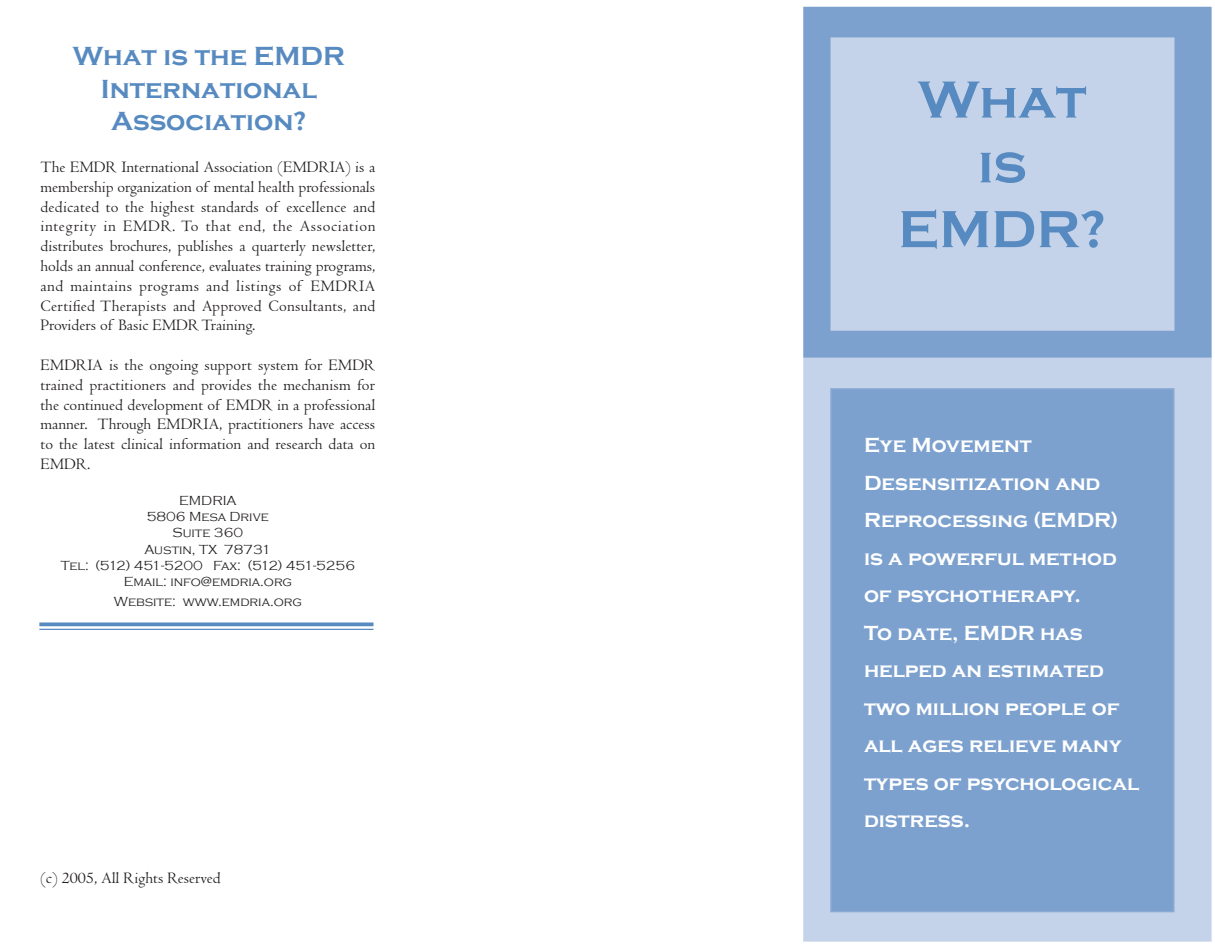
<style>
.page{position:relative;width:1215px;height:945px;background:#fff}
.page>*{position:absolute;margin:0;border:0;box-sizing:border-box;transform-origin:0 0}
.t1{font:700 54px/64.8px "Copperplate Gothic";color:#568ac0;text-align:center}
.t2{font:700 27px/32.4px "Copperplate Gothic";color:#568ac0;text-align:center}
.t3{font:700 21px/37.5px "Copperplate Gothic";color:#fff}
.t4{font:16.5px/19.8px "Centaur";color:#231f20;text-align:justify}
.t5{font:300 13.5px/16.2px "Copperplate Gothic";color:#231f20;text-align:center}
</style>
<div class="page">
<div style="left:804px;top:358px;width:407px;height:583px;background:#c4d3e9"></div>
<div style="left:803px;top:358px;width:409px;height:584px;border:2px solid #c4d3e9"></div>
<div style="left:804px;top:8px;width:407px;height:349px;background:#7ca1ce"></div>
<div style="left:803px;top:7px;width:409px;height:351px;border:2px solid #7ca1ce"></div>
<div style="left:831px;top:38px;width:343px;height:292px;background:#c4d3e9"></div>
<div style="left:831px;top:37px;width:343px;height:294px;border:2px solid #c4d3e9"></div>
<div style="left:831px;top:389px;width:343px;height:523px;background:#7ca1ce"></div>
<div style="left:830px;top:388px;width:344px;height:524px;border:2px solid #8aaad4"></div>
<svg style="left:39px;top:622px;width:335px;height:4px"></svg>
<hr style="left:39px;top:629px;width:335px;height:1px;background:#568ac0">
<h2 class="t2" style="left:73px;top:40px;width:274px">What is the EMDR<br>International<br>Association?</h2>
<p class="t4" style="left:40px;top:157px;width:337px">The EMDR International Association (EMDRIA) is a membership organization of mental health professionals dedicated to the highest standards of excellence and integrity in EMDR. To that end, the Association distributes brochures, publishes a quarterly newsletter, holds an annual conference, evaluates training programs, and maintains programs and listings of EMDRIA Certified Therapists and Approved Consultants, and Providers of Basic EMDR Training.</p>
<p class="t4" style="left:40px;top:355px;width:336px">EMDRIA is the ongoing support system for EMDR trained practitioners and provides the mechanism for the continued development of EMDR in a professional manner. Through EMDRIA, practitioners have access to the latest clinical information and research data on EMDR.</p>
<p class="t5" style="left:61px;top:493px;width:296px">EMDRIA<br>5806 Mesa Drive<br>Suite 360<br>Austin, TX 78731<br>Tel: (512) 451-5200 Fax: (512) 451-5256<br>Email: info@emdria.org</p>
<p class="t5" style="left:114px;top:594px;width:189px">Website: www.emdria.org</p>
<p class="t4" style="left:40px;top:868px;width:182px">(c) 2005, All Rights Reserved</p>
<h1 class="t1" style="left:898px;top:68px;width:210px">What is<br>EMDR?</h1>
<p class="t3" style="left:864px;top:427px;width:277px">Eye Movement<br>Desensitization and<br>Reprocessing (EMDR) is a powerful method of psychotherapy.<br>To date, EMDR has helped an estimated two million people of all ages relieve many types of psychological distress.</p>
</div>
